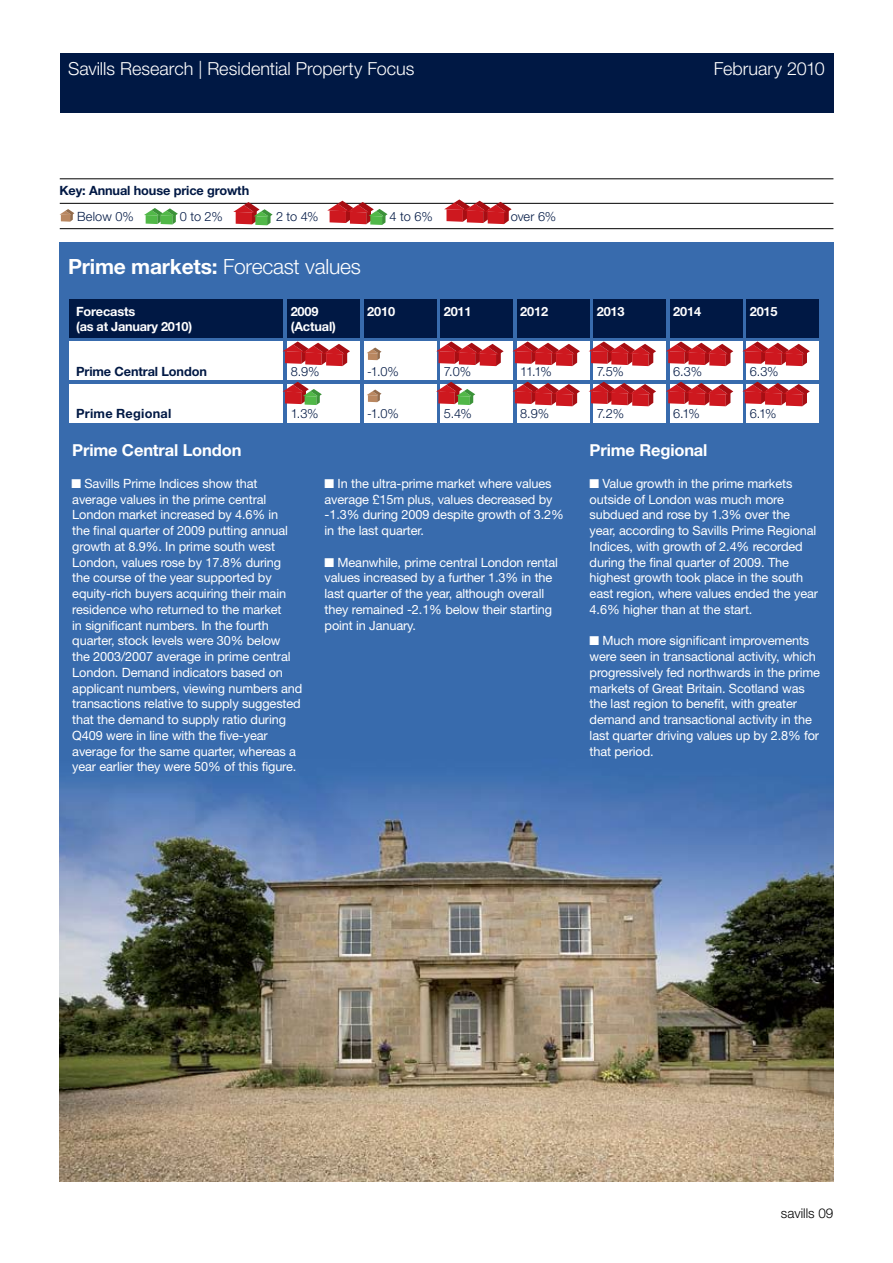
<style>
.page{position:relative;width:893px;height:1263px;background:#fff}
.page>*{position:absolute;margin:0;border:0;box-sizing:border-box;transform-origin:0 0}
.t1{font:300 21px "Helvetica Neue LT Std";letter-spacing:-.01em;color:#fff}
.t2{font:300 18px "Helvetica Neue LT Std";color:#fff}
.t3{font:700 16.5px "Helvetica Neue LT Std";letter-spacing:-.01em;color:#fff}
.t4{font:300 13.5px "Helvetica Neue LT Std";color:#000}
.t5{font:12.75px/15.8px "Helvetica Neue LT Std";letter-spacing:-.01em;color:#fff}
.t6{font:300 12.75px "Helvetica Neue LT Std";color:#001844}
.t7{font:700 12.75px "Helvetica Neue LT Std";letter-spacing:-.01em;color:#fff}
.t8{font:700 12.75px "Helvetica Neue LT Std";letter-spacing:-.01em;color:#001844}
.t9{font:700 12.75px "Helvetica Neue LT Std";letter-spacing:.02em;color:#001844}
.s1{font-weight:700}
</style>
<div class="page">
<img style="left:60px;top:242px;width:773px;height:939px">
<div style="left:60px;top:53px;width:773px;height:60px;background:#001844"></div>
<hr style="left:60px;top:228px;width:773px;height:1px;background:#000">
<hr style="left:60px;top:203px;width:773px;height:1px;background:#000">
<hr style="left:60px;top:178px;width:773px;height:1px;background:#000">
<svg style="left:60px;top:209px;width:14px;height:13px"></svg>
<svg style="left:144px;top:208px;width:34px;height:16px"></svg>
<svg style="left:233px;top:202px;width:40px;height:23px"></svg>
<svg style="left:327px;top:201px;width:61px;height:24px"></svg>
<svg style="left:444px;top:199px;width:68px;height:25px"></svg>
<div style="left:69px;top:384px;width:214px;height:39px;background:#fff"></div>
<div style="left:69px;top:342px;width:214px;height:38px;background:#fff"></div>
<div style="left:69px;top:299px;width:214px;height:38px;background:#001844"></div>
<div style="left:288px;top:384px;width:72px;height:39px;background:#fff"></div>
<div style="left:364px;top:384px;width:72px;height:39px;background:#fff"></div>
<div style="left:440px;top:384px;width:73px;height:39px;background:#fff"></div>
<div style="left:517px;top:384px;width:72px;height:39px;background:#fff"></div>
<div style="left:593px;top:384px;width:73px;height:39px;background:#fff"></div>
<div style="left:670px;top:384px;width:72px;height:39px;background:#fff"></div>
<div style="left:746px;top:384px;width:73px;height:39px;background:#fff"></div>
<div style="left:288px;top:342px;width:72px;height:38px;background:#fff"></div>
<div style="left:364px;top:342px;width:72px;height:38px;background:#fff"></div>
<div style="left:440px;top:342px;width:73px;height:38px;background:#fff"></div>
<div style="left:517px;top:342px;width:72px;height:38px;background:#fff"></div>
<div style="left:593px;top:342px;width:73px;height:38px;background:#fff"></div>
<div style="left:670px;top:342px;width:72px;height:38px;background:#fff"></div>
<div style="left:746px;top:342px;width:73px;height:38px;background:#fff"></div>
<div style="left:288px;top:299px;width:72px;height:38px;background:#001844"></div>
<div style="left:364px;top:299px;width:72px;height:38px;background:#001844"></div>
<div style="left:440px;top:299px;width:73px;height:38px;background:#001844"></div>
<div style="left:517px;top:299px;width:72px;height:38px;background:#001844"></div>
<div style="left:593px;top:299px;width:73px;height:38px;background:#001844"></div>
<div style="left:670px;top:299px;width:72px;height:38px;background:#001844"></div>
<div style="left:746px;top:299px;width:73px;height:38px;background:#001844"></div>
<svg style="left:367px;top:347px;width:14px;height:13px"></svg>
<svg style="left:367px;top:389px;width:14px;height:13px"></svg>
<svg style="left:436px;top:382px;width:39px;height:23px"></svg>
<svg style="left:436px;top:341px;width:68px;height:25px"></svg>
<svg style="left:512px;top:341px;width:68px;height:25px"></svg>
<svg style="left:512px;top:382px;width:68px;height:24px"></svg>
<svg style="left:589px;top:341px;width:67px;height:25px"></svg>
<svg style="left:589px;top:382px;width:67px;height:24px"></svg>
<svg style="left:666px;top:341px;width:67px;height:25px"></svg>
<svg style="left:666px;top:382px;width:67px;height:24px;background:#bd4955"></svg>
<svg style="left:742px;top:341px;width:68px;height:25px"></svg>
<svg style="left:742px;top:382px;width:68px;height:24px"></svg>
<svg style="left:283px;top:382px;width:39px;height:23px"></svg>
<svg style="left:283px;top:341px;width:67px;height:25px"></svg>
<h2 class="t2" style="left:68px;top:57px;width:348px">Savills Research | Residential Property Focus</h2>
<h2 class="t2" style="left:714px;top:57px;width:113px">February 2010</h2>
<p class="t8" style="left:60px;top:183px;width:191px">Key: Annual house price growth</p>
<p class="t6" style="left:77px;top:208px;width:58px">Below 0%</p>
<p class="t6" style="left:180px;top:208px;width:45px">0 to 2%</p>
<p class="t6" style="left:276px;top:208px;width:44px">2 to 4%</p>
<p class="t6" style="left:390px;top:208px;width:45px">4 to 6%</p>
<p class="t6" style="left:511px;top:208px;width:47px">over 6%</p>
<h1 class="t1" style="left:68px;top:254px;width:294px"><span class="s1">Prime markets:</span> Forecast values</h1>
<p class="t7" style="left:76px;top:304px;width:61px">Forecasts</p>
<p class="t7" style="left:291px;top:304px;width:29px">2009</p>
<p class="t7" style="left:367px;top:304px;width:29px">2010</p>
<p class="t7" style="left:444px;top:304px;width:29px">2011</p>
<p class="t7" style="left:520px;top:304px;width:29px">2012</p>
<p class="t7" style="left:597px;top:304px;width:29px">2013</p>
<p class="t7" style="left:673px;top:304px;width:29px">2014</p>
<p class="t7" style="left:750px;top:304px;width:29px">2015</p>
<p class="t7" style="left:76px;top:319px;width:118px">(as at January 2010)</p>
<p class="t7" style="left:291px;top:319px;width:47px">(Actual)</p>
<p class="t8" style="left:76px;top:364px;width:132px">Prime Central London</p>
<p class="t6" style="left:291px;top:364px;width:30px">8.9%</p>
<p class="t6" style="left:367px;top:364px;width:33px">-1.0%</p>
<p class="t6" style="left:444px;top:364px;width:29px">7.0%</p>
<p class="t6" style="left:520px;top:364px;width:33px">11.1%</p>
<p class="t6" style="left:597px;top:364px;width:29px">7.5%</p>
<p class="t6" style="left:673px;top:364px;width:30px">6.3%</p>
<p class="t6" style="left:750px;top:364px;width:30px">6.3%</p>
<p class="t9" style="left:76px;top:405px;width:97px">Prime Regional</p>
<p class="t6" style="left:291px;top:405px;width:29px">1.3%</p>
<p class="t6" style="left:367px;top:405px;width:33px">-1.0%</p>
<p class="t6" style="left:444px;top:405px;width:30px">5.4%</p>
<p class="t6" style="left:520px;top:405px;width:30px">8.9%</p>
<p class="t6" style="left:597px;top:405px;width:29px">7.2%</p>
<p class="t6" style="left:673px;top:405px;width:28px">6.1%</p>
<p class="t6" style="left:750px;top:405px;width:28px">6.1%</p>
<p class="t3" style="left:72px;top:440px;width:171px">Prime Central London</p>
<p class="t5" style="left:71px;top:475px;width:232px">■ Savills Prime Indices show that average values in the prime central London market increased by 4.6% in<br>the final quarter of 2009 putting annual growth at 8.9%. In prime south west London, values rose by 17.8% during<br>the course of the year supported by equity-rich buyers acquiring their main residence who returned to the market<br>in significant numbers. In the fourth quarter, stock levels were 30% below<br>the 2003/2007 average in prime central London. Demand indicators based on applicant numbers, viewing numbers and transactions relative to supply suggested that the demand to supply ratio during Q409 were in line with the five-year average for the same quarter, whereas a year earlier they were 50% of this figure.</p>
<p class="t5" style="left:325px;top:475px;width:241px">■ In the ultra-prime market where values average £15m plus, values decreased by -1.3% during 2009 despite growth of 3.2% in the last quarter.</p>
<p class="t5" style="left:325px;top:554px;width:235px">■ Meanwhile, prime central London rental values increased by a further 1.3% in the last quarter of the year, although overall they remained -2.1% below their starting point in January.</p>
<p class="t3" style="left:590px;top:440px;width:119px">Prime Regional</p>
<p class="t5" style="left:590px;top:475px;width:230px">■ Value growth in the prime markets outside of London was much more subdued and rose by 1.3% over the year, according to Savills Prime Regional Indices, with growth of 2.4% recorded during the final quarter of 2009. The highest growth took place in the south east region, where values ended the year 4.6% higher than at the start.</p>
<p class="t5" style="left:590px;top:633px;width:232px">■ Much more significant improvements were seen in transactional activity, which progressively fed northwards in the prime markets of Great Britain. Scotland was the last region to benefit, with greater demand and transactional activity in the last quarter driving values up by 2.8% for that period.</p>
<p class="t4" style="left:781px;top:1205px;width:54px">savills 09</p>
</div>
